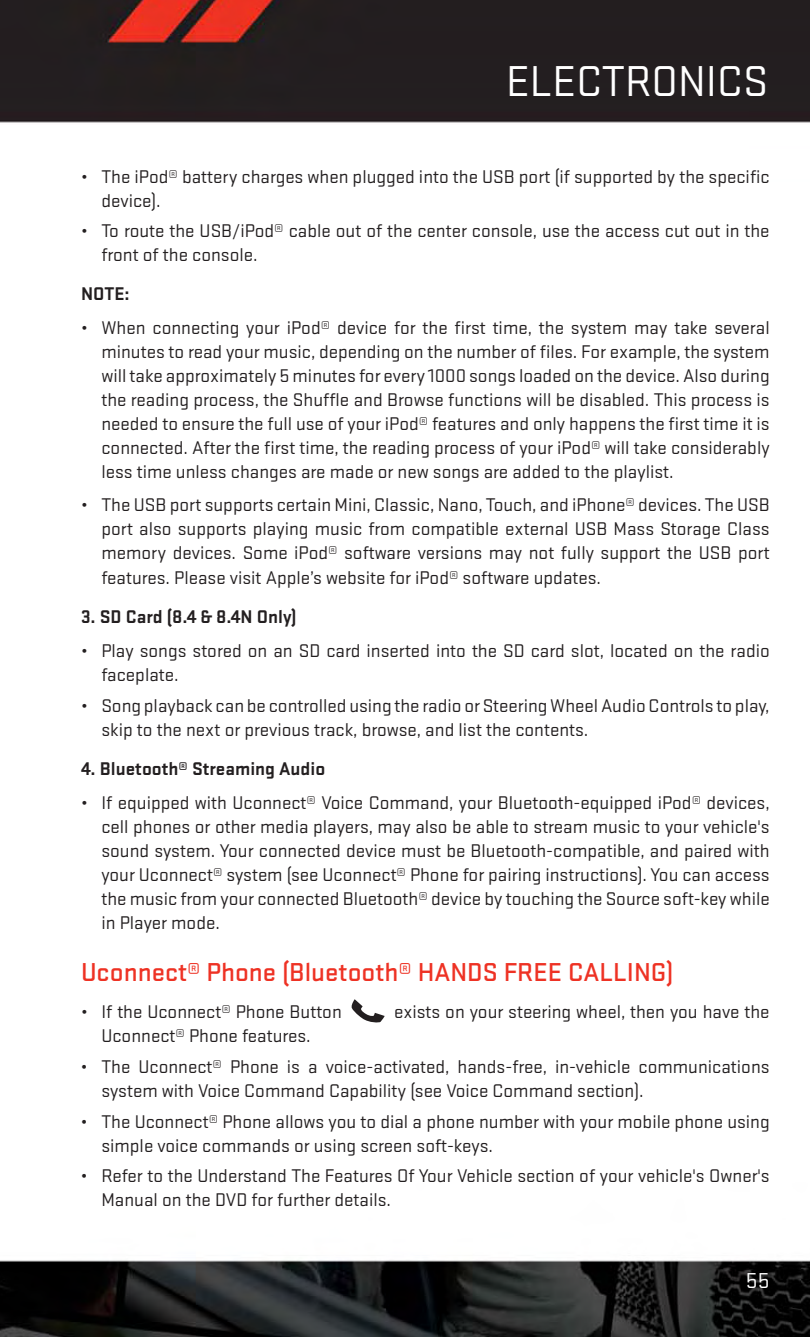
<style>
.page{position:relative;width:810px;height:1337px;background:#fff}
.page>*{position:absolute;margin:0;border:0;box-sizing:border-box;transform-origin:0 0}
.t1{font:45px "Stratum 1";color:#fff}
.t2{font:500 27px "Stratum 1";color:#ee3224}
.t3{font:22.5px "Stratum 1";color:#fff}
.t4{font:19.12px/24.1px "Stratum 1";color:#231f20}
.t5{font:700 19.12px "Stratum 1";color:#231f20}
</style>
<div class="page">
<img style="left:0;top:0;width:810px;height:1336px">
<svg style="left:352px;top:999px;width:33px;height:23px"></svg>
<h1 class="t1" style="left:506px;top:65px;width:263px">ELECTRONICS</h1>
<p class="t4" style="left:101px;top:166px;width:670px;text-indent:-20px">• The iPod® battery charges when plugged into the USB port (if supported by the specific device).</p>
<p class="t4" style="left:101px;top:221px;width:670px;text-indent:-20px">• To route the USB/iPod® cable out of the center console, use the access cut out in the front of the console.</p>
<p class="t5" style="left:81px;top:287px;width:50px">NOTE:</p>
<p class="t4" style="left:101px;top:317px;width:670px;text-align:justify;text-indent:-20px">• When connecting your iPod® device for the first time, the system may take several minutes to read your music, depending on the number of files. For example, the system will take approximately 5 minutes for every 1000 songs loaded on the device. Also during the reading process, the Shuffle and Browse functions will be disabled. This process is needed to ensure the full use of your iPod® features and only happens the first time it is connected. After the first time, the reading process of your iPod® will take considerably less time unless changes are made or new songs are added to the playlist.</p>
<p class="t4" style="left:101px;top:495px;width:670px;text-align:justify;text-indent:-20px">• The USB port supports certain Mini, Classic, Nano, Touch, and iPhone® devices. The USB port also supports playing music from compatible external USB Mass Storage Class memory devices. Some iPod® software versions may not fully support the USB port features. Please visit Apple’s website for iPod® software updates.</p>
<p class="t5" style="left:81px;top:609px;width:217px">3. SD Card (8.4 &amp; 8.4N Only)</p>
<p class="t4" style="left:101px;top:640px;width:670px;text-indent:-20px">• Play songs stored on an SD card inserted into the SD card slot, located on the radio faceplate.</p>
<p class="t4" style="left:101px;top:695px;width:670px;text-indent:-20px">• Song playback can be controlled using the radio or Steering Wheel Audio Controls to play, skip to the next or previous track, browse, and list the contents.</p>
<p class="t5" style="left:81px;top:761px;width:246px">4. Bluetooth® Streaming Audio</p>
<p class="t4" style="left:101px;top:792px;width:670px;text-align:justify;text-indent:-20px">• If equipped with Uconnect® Voice Command, your Bluetooth-equipped iPod® devices, cell phones or other media players, may also be able to stream music to your vehicle's sound system. Your connected device must be Bluetooth-compatible, and paired with your Uconnect® system (see Uconnect® Phone for pairing instructions). You can access the music from your connected Bluetooth® device by touching the Source soft-key while in Player mode.</p>
<h2 class="t2" style="left:81px;top:962px;width:594px">Uconnect® Phone (Bluetooth® HANDS FREE CALLING)</h2>
<p class="t4" style="left:81px;top:1001px;width:262px">• If the Uconnect® Phone Button</p>
<p class="t4" style="left:394px;top:1001px;width:377px">exists on your steering wheel, then you have the</p>
<p class="t4" style="left:101px;top:1025px;width:211px">Uconnect® Phone features.</p>
<p class="t4" style="left:101px;top:1056px;width:670px;text-indent:-20px">• The Uconnect® Phone is a voice-activated, hands-free, in-vehicle communications system with Voice Command Capability (see Voice Command section).</p>
<p class="t4" style="left:101px;top:1110px;width:670px;text-indent:-20px">• The Uconnect® Phone allows you to dial a phone number with your mobile phone using simple voice commands or using screen soft-keys.</p>
<p class="t4" style="left:101px;top:1165px;width:670px;text-indent:-20px">• Refer to the Understand The Features Of Your Vehicle section of your vehicle's Owner's<br>Manual on the DVD for further details.</p>
<p class="t3" style="left:746px;top:1272px;width:25px">55</p>
</div>
